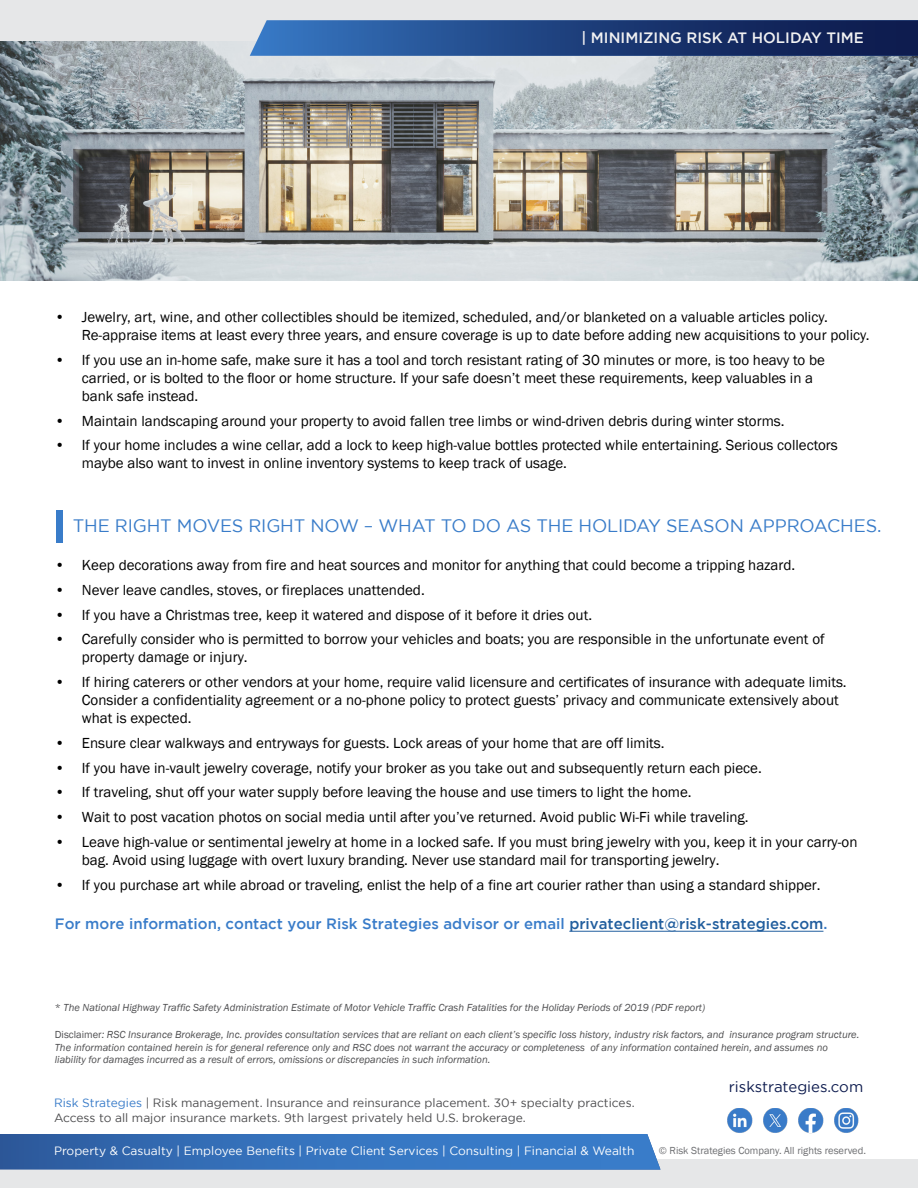
<style>
.page{position:relative;width:918px;height:1188px;background:#fff}
.page>*{position:absolute;margin:0;border:0;box-sizing:border-box;transform-origin:0 0}
.t1{font:18px "Gotham";letter-spacing:-.01em;color:#397cc9}
.t2{font:15px/18px "Franklin Gothic";color:#000}
.t3{font:500 15px "Gotham";color:#397cc9}
.t4{font:500 15px "Gotham";color:#f1f1f2}
.t5{font:15px "Gotham";color:#0e1c4f}
.t6{font:12px/14.4px "Gotham";color:#4d4d4f}
.t7{font:12px "Gotham";color:#fff}
.t8{font:italic 10.5px/12.6px "Franklin Gothic";color:#4d4d4f}
.t9{font:10.5px "Franklin Gothic";color:#6d6e71}
.s1{font-style:inherit}
.s2{color:#215e9e}
.s3{font-style:normal}
.s4{color:#397cc9}
</style>
<div class="page">
<img style="left:0;top:40px;width:918px;height:241px">
<div style="left:0;top:0;width:918px;height:40px;background:#e6e7e8"></div>
<div style="left:0;top:1159px;width:918px;height:29px;background:#e6e7e8"></div>
<svg style="left:0;top:1134px;width:660px;height:36px;background:#3772bb"></svg>
<img style="left:727px;top:1109px;width:25px;height:24px">
<img style="left:763px;top:1109px;width:25px;height:24px">
<img style="left:798px;top:1109px;width:25px;height:25px">
<img style="left:834px;top:1109px;width:24px;height:24px">
<div style="left:56px;top:510px;width:6px;height:32px;background:#397cc9"></div>
<hr style="left:569px;top:931px;width:254px;height:1px;background:#215e9e">
<svg style="left:250px;top:20px;width:668px;height:36px;background:#224481"></svg>
<p class="t4" style="left:582px;top:29px;width:284px">| MINIMIZING RISK AT HOLIDAY TIME</p>
<p class="t2" style="left:82px;top:308px;width:789px;text-indent:-27px">• Jewelry, art, wine, and other collectibles should be itemized, scheduled, and/or blanketed on a valuable articles policy.<br>Re-appraise items at least every three years, and ensure coverage is up to date before adding new acquisitions to your policy.</p>
<p class="t2" style="left:82px;top:351px;width:745px;text-indent:-27px">• If you use an in-home safe, make sure it has a tool and torch resistant rating of 30 minutes or more, is too heavy to be carried, or is bolted to the floor or home structure. If your safe doesn’t meet these requirements, keep valuables in a bank safe instead.</p>
<p class="t2" style="left:55px;top:412px;width:731px">• Maintain landscaping around your property to avoid fallen tree limbs or wind-driven debris during winter storms.</p>
<p class="t2" style="left:82px;top:437px;width:758px;text-indent:-27px">• If your home includes a wine cellar, add a lock to keep high-value bottles protected while entertaining. Serious collectors maybe also want to invest in online inventory systems to keep track of usage.</p>
<p class="t1" style="left:73px;top:515px;width:810px">THE RIGHT MOVES RIGHT NOW – WHAT TO DO AS THE HOLIDAY SEASON APPROACHES.</p>
<p class="t2" style="left:55px;top:557px;width:742px">• Keep decorations away from fire and heat sources and monitor for anything that could become a tripping hazard.</p>
<p class="t2" style="left:55px;top:581px;width:371px">• Never leave candles, stoves, or fireplaces unattended.</p>
<p class="t2" style="left:55px;top:606px;width:539px">• If you have a Christmas tree, keep it watered and dispose of it before it dries out.</p>
<p class="t2" style="left:82px;top:631px;width:744px;text-indent:-27px">• Carefully consider who is permitted to borrow your vehicles and boats; you are responsible in the unfortunate event of property damage or injury.</p>
<p class="t2" style="left:82px;top:674px;width:766px;text-indent:-27px">• If hiring caterers or other vendors at your home, require valid licensure and certificates of insurance with adequate limits.<br>Consider a confidentiality agreement or a no-phone policy to protect guests’ privacy and communicate extensively about what is expected.</p>
<p class="t2" style="left:55px;top:734px;width:611px">• Ensure clear walkways and entryways for guests. Lock areas of your home that are off limits.</p>
<p class="t2" style="left:55px;top:759px;width:708px">• If you have in-vault jewelry coverage, notify your broker as you take out and subsequently return each piece.</p>
<p class="t2" style="left:55px;top:784px;width:638px">• If traveling, shut off your water supply before leaving the house and use timers to light the home.</p>
<p class="t2" style="left:55px;top:809px;width:695px">• Wait to post vacation photos on social media until after you’ve returned. Avoid public Wi-Fi while traveling.</p>
<p class="t2" style="left:82px;top:833px;width:777px;text-indent:-27px">• Leave high-value or sentimental jewelry at home in a locked safe. If you must bring jewelry with you, keep it in your carry-on bag. Avoid using luggage with overt luxury branding. Never use standard mail for transporting jewelry.</p>
<p class="t2" style="left:55px;top:876px;width:767px">• If you purchase art while abroad <span class="s1">or traveling,</span> enlist the help of a fine art courier rather than using a standard shipper.</p>
<p class="t3" style="left:55px;top:915px;width:774px">For more information, contact your Risk Strategies advisor or email <span class="s2">privateclient@risk-strategies.com</span>.</p>
<p class="t8" style="left:55px;top:1002px;width:652px"><span class="s3">*</span> The National Highway Traffic Safety Administration Estimate of Motor Vehicle Traffic Crash Fatalities for the Holiday Periods of 2019 (PDF report)</p>
<p class="t8" style="left:55px;top:1029px;width:806px"><span class="s3">Disclaimer</span>: RSC Insurance Brokerage, Inc. provides consultation services that are reliant on each client’s specific loss history, industry risk factors, and insurance program structure.<br>The information contained herein is for general reference only and RSC does not warrant the accuracy or completeness of any information contained herein, and assumes no liability for damages incurred as a result of errors, omissions or discrepancies in such information.</p>
<p class="t5" style="left:729px;top:1078px;width:136px">riskstrategies.com</p>
<p class="t6" style="left:54px;top:1096px;width:582px"><span class="s4">Risk Strategies</span> | Risk management. Insurance and reinsurance placement. 30+ specialty practices.<br>Access to all major insurance markets. 9th largest privately held U.S. brokerage.</p>
<p class="t7" style="left:54px;top:1144px;width:582px">Property &amp; Casualty | Employee Benefits | Private Client Services | Consulting | Financial &amp; Wealth</p>
<p class="t9" style="left:659px;top:1144px;width:209px">© Risk Strategies Company. All rights reserved.</p>
</div>
